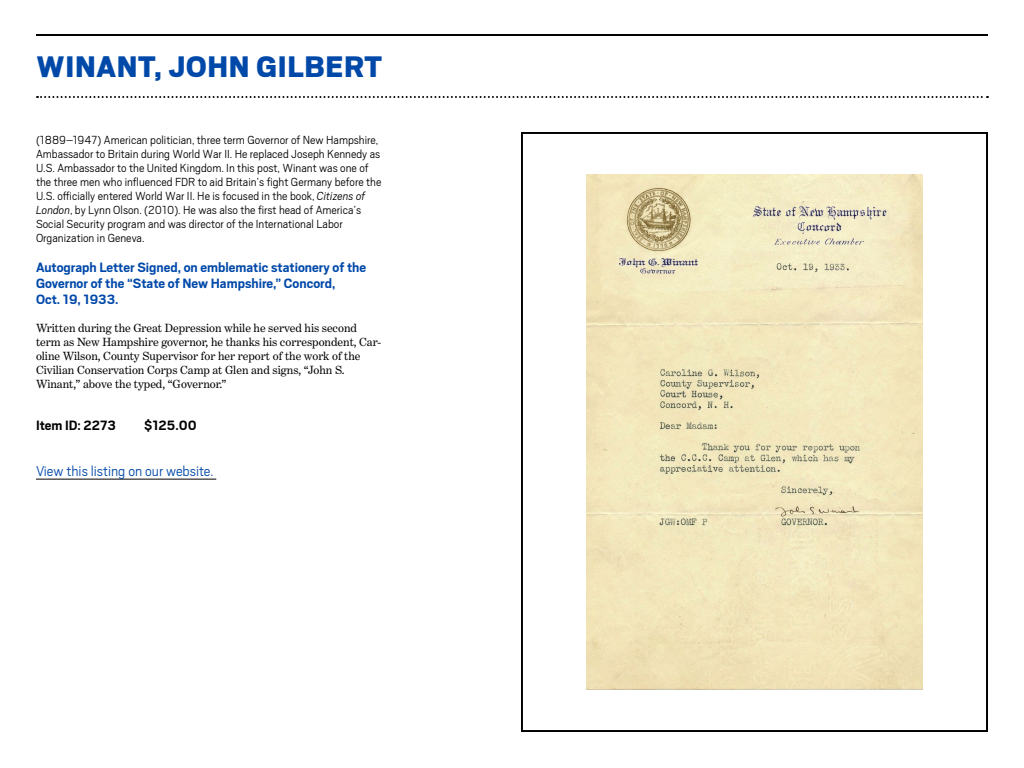
<style>
.page{position:relative;width:1024px;height:768px;background:#fff}
.page>*{position:absolute;margin:0;border:0;box-sizing:border-box;transform-origin:0 0}
.t1{font:900 33px "Scout";letter-spacing:.02em;color:#0049a9}
.t2{font:300 16px "Scout";color:#0049a9}
.t3{font:700 15px/16px "Scout";color:#0049a9}
.t4{font:700 15px "Scout";color:#000}
.t5{font:300 13px/14px "Scout";color:#000}
.t6{font:12px/14px "Benton Modern";color:#000}
.s1{font-style:italic}
</style>
<div class="page">
<hr style="left:36px;top:479px;width:180px;height:1px;background:#000">
<hr style="left:36px;top:34px;width:952px;height:2px;background:#000">
<svg style="left:37px;top:96px;width:951px;height:2px"></svg>
<img style="left:587px;top:175px;width:335px;height:514px">
<div style="left:521px;top:132px;width:467px;height:600px;border:2px solid #000"></div>
<h1 class="t1" style="left:36px;top:48px;width:348px">WINANT, JOHN GILBERT</h1>
<p class="t5" style="left:36px;top:133px;width:347px">(1889–1947) American politician, three term Governor of New Hampshire, Ambassador to Britain during World War II. He replaced Joseph Kennedy as U.S. Ambassador to the United Kingdom. In this post, Winant was one of the three men who influenced FDR to aid Britain’s fight Germany before the U.S. officially entered World War II. He is focused in the book, <span class="s1">Citizens of London</span>, by Lynn Olson. (2010). He was also the first head of America’s Social Security program and was director of the International Labor Organization in Geneva.</p>
<p class="t3" style="left:36px;top:259px;width:332px">Autograph Letter Signed, on emblematic stationery of the<br>Governor of the “State of New Hampshire,” Concord,<br>Oct. 19, 1933.</p>
<p class="t6" style="left:36px;top:321px;width:347px">Written during the Great Depression while he served his second term as New Hampshire governor, he thanks his correspondent, Car&shy;oline Wilson, County Supervisor for her report of the work of the Civilian Conservation Corps Camp at Glen and signs, “John S.<br>Winant,” above the typed, “Governor.”</p>
<p class="t4" style="left:36px;top:417px;width:81px">Item ID: 2273</p>
<p class="t4" style="left:144px;top:417px;width:54px">$125.00</p>
<p class="t2" style="left:36px;top:463px;width:179px">View this listing on our website.</p>
</div>
